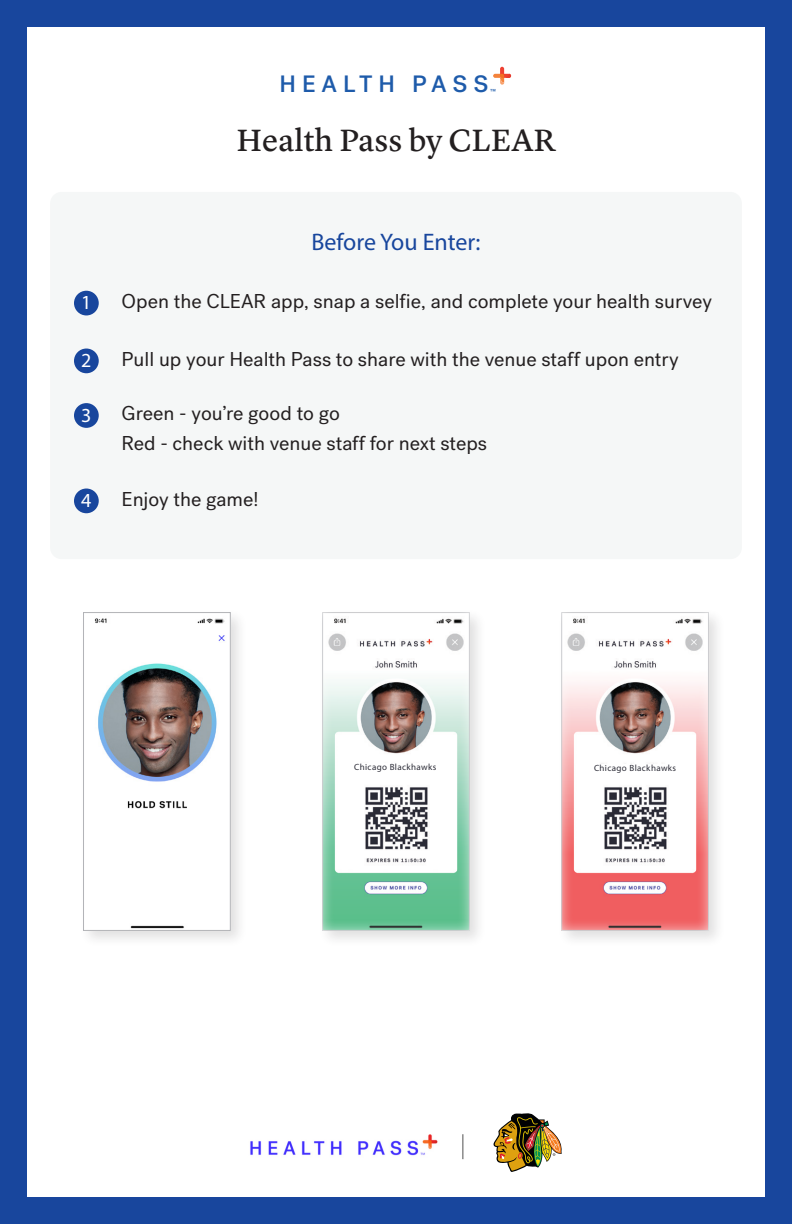
<style>
.page{position:relative;width:792px;height:1224px;background:#18469d}
.page>*{position:absolute;margin:0;border:0;box-sizing:border-box;transform-origin:0 0}
.t1{font:32px "Lyon Text Regular No.2";color:#231f20}
.t2{font:24px "Myriad Pro";color:#18469d}
.t3{font:500 23.6px "Post Grotesk";letter-spacing:.245em;color:#1e5baa}
.t4{font:20px/30px "Post Grotesk";color:#231f20}
.t5{font:20px "Myriad Pro";color:#fff}
.t6{font:9px "Myriad Pro";letter-spacing:.04em;color:#2c2c37}
.t7{font:8.6px "Post Grotesk";color:#1e5baa}
</style>
<div class="page">
<div style="left:27px;top:27px;width:738px;height:1170px;background:#fff"></div>
<div style="left:50px;top:192px;width:692px;height:367px;background:#f5f7f7;border-radius:12px"></div>
<div style="left:74px;top:291px;width:25px;height:24px;background:#18469d;border-radius:50%"></div>
<div style="left:74px;top:349px;width:25px;height:24px;background:#18469d;border-radius:50%"></div>
<div style="left:74px;top:403px;width:25px;height:25px;background:#18469d;border-radius:50%"></div>
<div style="left:74px;top:489px;width:25px;height:24px;background:#18469d;border-radius:50%"></div>
<div style="left:79px;top:608px;width:169px;height:340px;background:#231f20;opacity:.14"></div>
<img style="left:85px;top:614px;width:144px;height:315px">
<div style="left:83px;top:612px;width:148px;height:319px;border:1px solid #b2b3b7"></div>
<div style="left:318px;top:608px;width:169px;height:340px;background:#231f20;opacity:.14"></div>
<div style="left:319px;top:610px;width:152px;height:322px;background:#fff;opacity:.75"></div>
<div style="left:557px;top:608px;width:169px;height:340px;background:#231f20;opacity:.14"></div>
<div style="left:558px;top:610px;width:152px;height:322px;background:#fff;opacity:.75"></div>
<div style="left:342px;top:763px;width:106px;height:15px;background:#fff"></div>
<div style="left:585px;top:764px;width:100px;height:15px;background:#fff"></div>
<svg style="left:493px;top:67px;width:18px;height:18px"></svg>
<img style="left:250px;top:1134px;width:214px;height:26px">
<svg style="left:494px;top:1113px;width:68px;height:59px"></svg>
<p class="t5" style="left:81px;top:290px;width:12px">1</p>
<p class="t5" style="left:81px;top:348px;width:12px">2</p>
<p class="t5" style="left:81px;top:403px;width:12px">3</p>
<p class="t5" style="left:81px;top:488px;width:12px">4</p>
<p class="t3" style="left:280px;top:69px;width:210px">HEALTH PASS</p>
<p class="t7" style="left:490px;top:87px;width:7px">™</p>
<p class="t1" style="left:237px;top:116px;width:320px">Health Pass by CLEAR</p>
<p class="t2" style="left:311px;top:227px;width:171px">Before You Enter:</p>
<p class="t4" style="left:122px;top:287px;width:592px">Open the CLEAR app, snap a selfie, and complete your health survey</p>
<p class="t4" style="left:122px;top:344px;width:559px">Pull up your Health Pass to share with the venue staff upon entry</p>
<p class="t4" style="left:122px;top:399px;width:367px">Green - you’re good to go<br>Red - check with venue staff for next steps</p>
<p class="t4" style="left:122px;top:484px;width:138px">Enjoy the game!</p>
<p class="t6" style="left:354px;top:762px;width:84px">Chicago Blackhawks</p>
<p class="t6" style="left:594px;top:762px;width:84px">Chicago Blackhawks</p>
</div>
